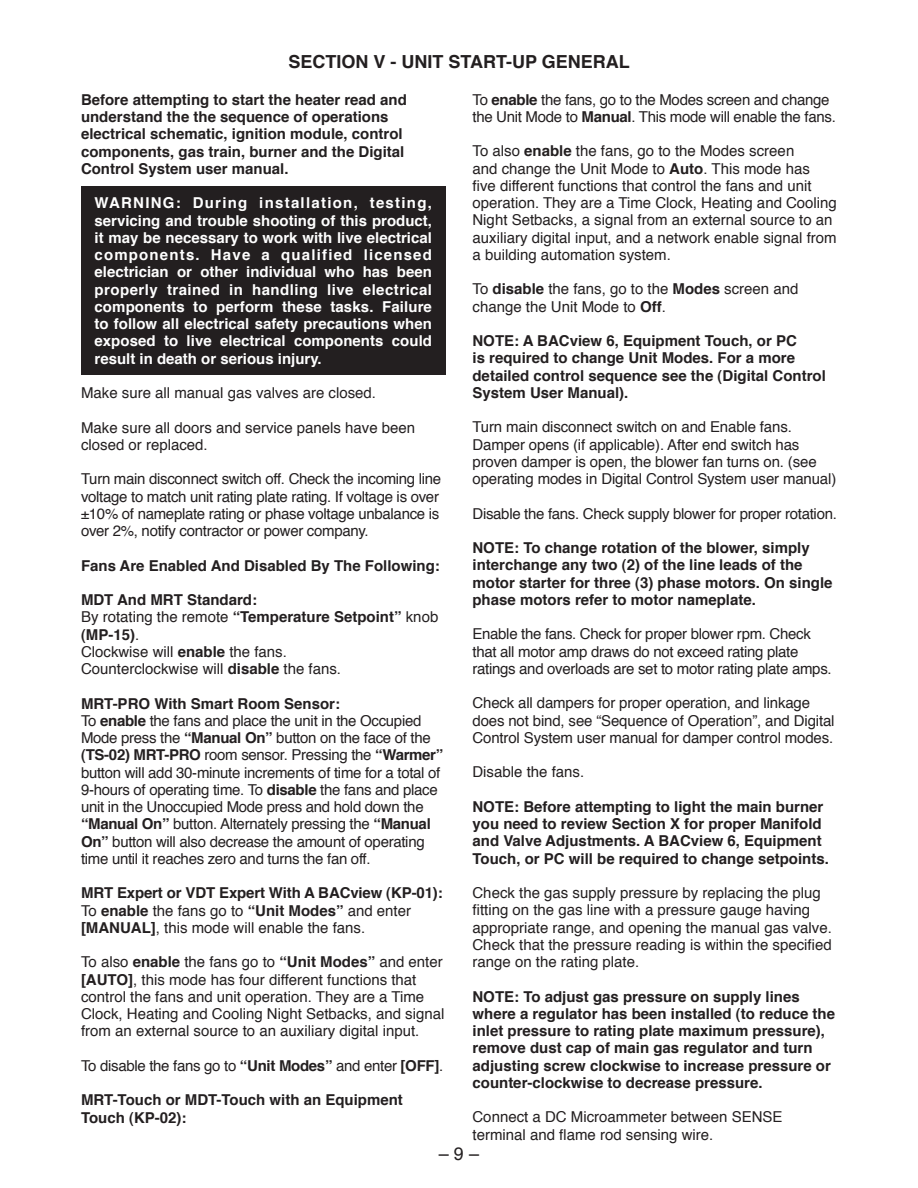
<style>
.page{position:relative;width:918px;height:1188px;background:#fff}
.page>*{position:absolute;margin:0;border:0;box-sizing:border-box;transform-origin:0 0}
.SECT__HEAD{font:700 18px "Helvetica";color:#231f20}
.t1{font:18px "Helvetica";color:#231f20}
.t2{font:15px/17.2px "Helvetica";letter-spacing:-.01em;color:#231f20}
.NOTE{font:700 15px/17.2px "Helvetica";color:#231f20}
.WARNING{font:700 15px/17.2px "Helvetica";color:#fff;text-align:justify}
.Body_Text_2{font:700 15px/17.2px "Helvetica";color:#231f20}
.s1{font-weight:400}
.s2{font-weight:700}
</style>
<div class="page">
<div style="left:81px;top:187px;width:365px;height:188px;background:#231f20"></div>
<p class="SECT__HEAD" style="left:288px;top:49px;width:343px">SECTION V - UNIT START-UP GENERAL</p>
<p class="NOTE" style="left:81px;top:92px;width:327px">Before attempting to start the heater read and understand the the sequence of operations electrical schematic, ignition module, control components, gas train, burner and the Digital Control System user manual.</p>
<p class="WARNING" style="left:94px;top:195px;width:339px">WARNING: During installation, testing, servicing and trouble shooting of this product, it may be necessary to work with live electrical components. Have a qualified licensed electrician or other individual who has been properly trained in handling live electrical components to perform these tasks. Failure to follow all electrical safety precautions when exposed to live electrical components could result in death or serious injury.</p>
<p class="t2" style="left:81px;top:385px;width:297px">Make sure all manual gas valves are closed.</p>
<p class="t2" style="left:81px;top:420px;width:336px">Make sure all doors and service panels have been closed or replaced.</p>
<p class="t2" style="left:81px;top:471px;width:362px">Turn main disconnect switch off. Check the incoming line voltage to match unit rating plate rating. If voltage is over ±10% of nameplate rating or phase voltage unbalance is over 2%, notify contractor or power company.</p>
<p class="NOTE" style="left:81px;top:558px;width:360px">Fans Are Enabled And Disabled By The Following:</p>
<p class="NOTE" style="left:81px;top:592px;width:178px">MDT And MRT Standard:</p>
<p class="NOTE" style="left:81px;top:609px;width:359px"><span class="s1">By rotating the remote</span> “Temperature Setpoint” <span class="s1">knob </span>(MP-15)<span class="s1">.</span></p>
<p class="t2" style="left:81px;top:644px;width:207px">Clockwise will <span class="s2">enable</span> the fans.</p>
<p class="t2" style="left:81px;top:661px;width:262px">Counterclockwise will <span class="s2">disable</span> the fans.</p>
<p class="NOTE" style="left:81px;top:696px;width:261px">MRT-PRO With Smart Room Sensor:</p>
<p class="t2" style="left:81px;top:713px;width:364px">To <span class="s2">enable</span> the fans and place the unit in the Occupied Mode press the <span class="s2">“Manual On”</span> button on the face of the <span class="s2">(TS-02) MRT-PRO</span> room sensor. Pressing the <span class="s2">“Warmer” </span>button will add 30-minute increments of time for a total of 9-hours of operating time. To <span class="s2">disable</span> the fans and place unit in the Unoccupied Mode press and hold down the <span class="s2">“Manual On”</span> button. Alternately pressing the <span class="s2">“Manual On”</span> button will also decrease the amount of operating time until it reaches zero and turns the fan off.</p>
<p class="NOTE" style="left:81px;top:885px;width:363px">MRT Expert or VDT Expert With A BACview (KP-01):</p>
<p class="t2" style="left:81px;top:903px;width:332px">To <span class="s2">enable</span> the fans go to <span class="s2">“Unit Modes”</span> and enter <span class="s2">[MANUAL]</span>, this mode will enable the fans.</p>
<p class="t2" style="left:81px;top:954px;width:365px">To also <span class="s2">enable</span> the fans go to <span class="s2">“Unit Modes”</span> and enter <span class="s2">[AUTO]</span>, this mode has four different functions that control the fans and unit operation. They are a Time Clock, Heating and Cooling Night Setbacks, and signal from an external source to an auxiliary digital input.</p>
<p class="t2" style="left:81px;top:1058px;width:364px">To disable the fans go to <span class="s2">“Unit Modes”</span> and enter <span class="s2">[OFF]</span>.</p>
<p class="NOTE" style="left:81px;top:1092px;width:323px">MRT-Touch or MDT-Touch with an Equipment<br>Touch (KP-02):</p>
<p class="t2" style="left:472px;top:92px;width:365px">To <span class="s2">enable</span> the fans, go to the Modes screen and change the Unit Mode to <span class="s2">Manual</span>. This mode will enable the fans.</p>
<p class="t2" style="left:472px;top:143px;width:366px">To also <span class="s2">enable</span> the fans, go to the Modes screen<br>and change the Unit Mode to <span class="s2">Auto</span>. This mode has five different functions that control the fans and unit operation. They are a Time Clock, Heating and Cooling Night Setbacks, a signal from an external source to an auxiliary digital input, and a network enable signal from a building automation system.</p>
<p class="t2" style="left:472px;top:281px;width:327px">To <span class="s2">disable</span> the fans, go to the <span class="s2">Modes</span> screen and change the Unit Mode to <span class="s2">Off</span>.</p>
<p class="NOTE" style="left:472px;top:333px;width:355px">NOTE: A BACview 6, Equipment Touch, or PC<br>is required to change Unit Modes. For a more detailed control sequence see the (Digital Control System User Manual).</p>
<p class="t2" style="left:472px;top:419px;width:365px">Turn main disconnect switch on and Enable fans.<br>Damper opens (if applicable). After end switch has proven damper is open, the blower fan turns on. (see operating modes in Digital Control System user manual)</p>
<p class="t2" style="left:472px;top:506px;width:366px">Disable the fans. Check supply blower for proper rotation.</p>
<p class="NOTE" style="left:472px;top:540px;width:362px">NOTE: To change rotation of the blower, simply interchange any two (2) of the line leads of the motor starter for three (3) phase motors. On single phase motors refer to motor nameplate.</p>
<p class="t2" style="left:472px;top:626px;width:361px">Enable the fans. Check for proper blower rpm. Check that all motor amp draws do not exceed rating plate ratings and overloads are set to motor rating plate amps.</p>
<p class="t2" style="left:472px;top:695px;width:364px">Check all dampers for proper operation, and linkage does not bind, see “Sequence of Operation”, and Digital<br>Control System user manual for damper control modes.</p>
<p class="t2" style="left:472px;top:764px;width:113px">Disable the fans.</p>
<p class="Body_Text_2" style="left:472px;top:799px;width:358px">NOTE: Before attempting to light the main burner you need to review Section X for proper Manifold and Valve Adjustments. A BACview 6, Equipment Touch, or PC will be required to change setpoints.</p>
<p class="t2" style="left:472px;top:885px;width:361px">Check the gas supply pressure by replacing the plug fitting on the gas line with a pressure gauge having appropriate range, and opening the manual gas valve.<br>Check that the pressure reading is within the specified range on the rating plate.</p>
<p class="NOTE" style="left:472px;top:989px;width:364px">NOTE: To adjust gas pressure on supply lines where a regulator has been installed (to reduce the inlet pressure to rating plate maximum pressure), remove dust cap of main gas regulator and turn adjusting screw clockwise to increase pressure or counter-clockwise to decrease pressure.</p>
<p class="t2" style="left:472px;top:1109px;width:312px">Connect a DC Microammeter between SENSE terminal and flame rod sensing wire.</p>
<p class="t1" style="left:439px;top:1141px;width:42px">– 9 –</p>
</div>
